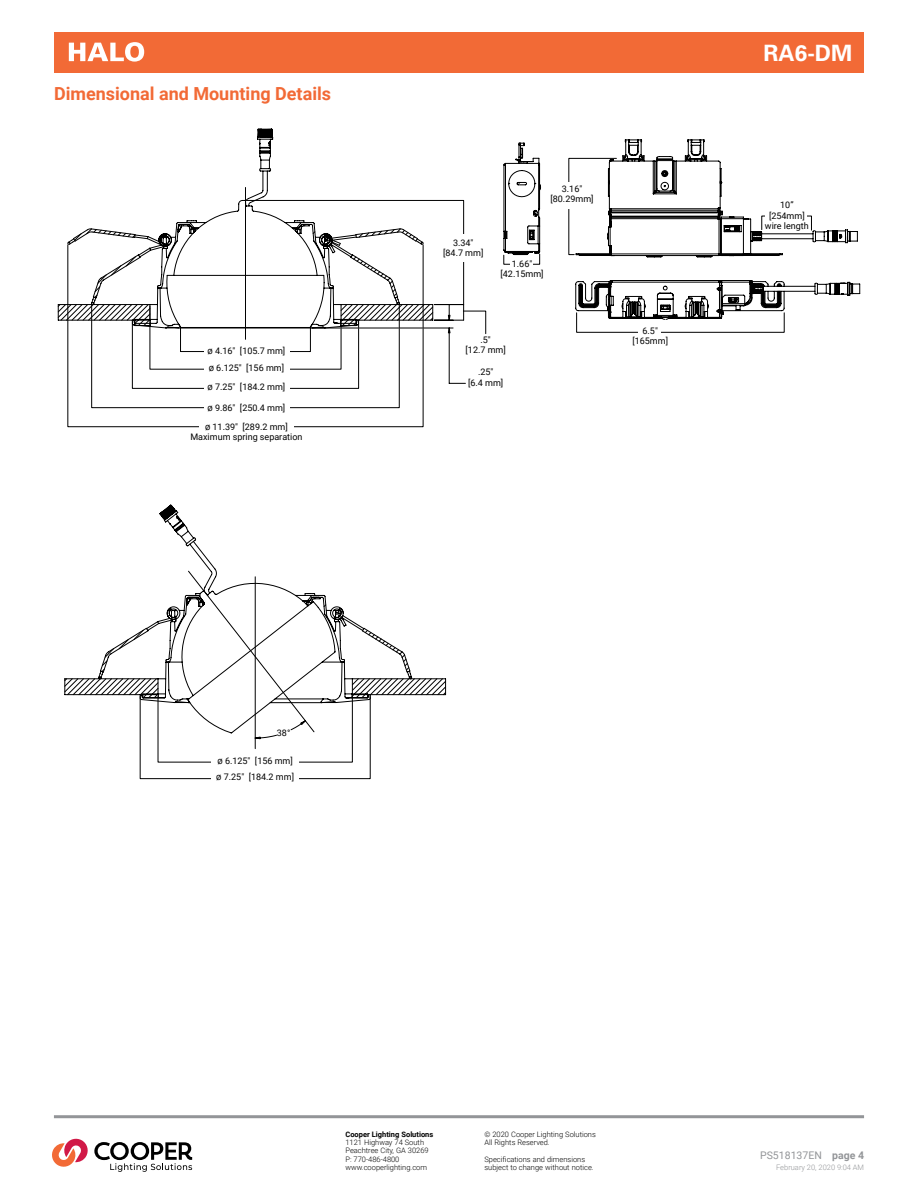
<style>
.page{position:relative;width:918px;height:1188px;background:#fff}
.page>*{position:absolute;margin:0;border:0;box-sizing:border-box;transform-origin:0 0}
.t1{font:700 22.5px "Univers LT Std";color:#fff}
.t2{font:700 18px "Roboto";color:#f26a36}
.t3{font:10.5px "Roboto";color:#939598}
.t4{font:9px/10.5px "Roboto";color:#000;text-align:center}
.t5{font:300 7.5px/8.2px "Roboto";color:#000}
.t6{font:700 7.5px "Roboto";color:#000}
.t7{font:300 7.5px "Roboto";color:#939598}
.s1{font-weight:700}
</style>
<div class="page">
<div style="left:54px;top:32px;width:810px;height:41px;background:#f26a36"></div>
<hr style="left:54px;top:1115px;width:810px;height:3px;background:#939598">
<svg style="left:575px;top:280px;width:285px;height:40px"></svg>
<svg style="left:67px;top:334px;width:399px;height:93px"></svg>
<svg style="left:242px;top:129px;width:191px;height:71px"></svg>
<div style="left:576px;top:312px;width:209px;height:21px;border:1px solid #000"></div>
<div style="left:638px;top:326px;width:22px;height:10px;background:#fff"></div>
<svg style="left:568px;top:139px;width:290px;height:119px"></svg>
<svg style="left:503px;top:143px;width:38px;height:122px"></svg>
<div style="left:565px;top:182px;width:7px;height:26px;background:#fff"></div>
<div style="left:511px;top:260px;width:22px;height:8px;background:#fff"></div>
<div style="left:204px;top:385px;width:85px;height:7px;background:#fff"></div>
<div style="left:204px;top:403px;width:85px;height:7px;background:#fff"></div>
<div style="left:199px;top:422px;width:94px;height:7px;background:#fff"></div>
<div style="left:204px;top:365px;width:85px;height:7px;background:#fff"></div>
<div style="left:204px;top:347px;width:85px;height:7px;background:#fff"></div>
<svg style="left:58px;top:200px;width:428px;height:134px"></svg>
<svg style="left:139px;top:734px;width:232px;height:45px"></svg>
<svg style="left:64px;top:504px;width:382px;height:230px"></svg>
<div style="left:211px;top:775px;width:88px;height:7px;background:#fff"></div>
<div style="left:211px;top:757px;width:88px;height:7px;background:#fff"></div>
<svg style="left:52px;top:1138px;width:140px;height:34px"></svg>
<svg style="left:69px;top:42px;width:75px;height:20px"></svg>
<h2 class="t2" style="left:54px;top:81px;width:279px">Dimensional and Mounting Details</h2>
<p class="t4" style="left:443px;top:237px;width:42px">3.34" [84.7 mm]</p>
<p class="t4" style="left:550px;top:183px;width:45px">3.16" [80.29mm]</p>
<p class="t4" style="left:501px;top:258px;width:45px">1.66" [42.15mm]</p>
<p class="t4" style="left:208px;top:345px;width:79px">Ø 4.16" [105.7 mm]</p>
<p class="t4" style="left:466px;top:334px;width:42px">.5"<br>[12.7 mm]</p>
<p class="t4" style="left:468px;top:367px;width:37px">.25"<br>[6.4 mm]</p>
<p class="t4" style="left:209px;top:363px;width:77px">Ø 6.125" [156 mm]</p>
<p class="t4" style="left:208px;top:382px;width:79px">Ø 7.25" [184.2 mm]</p>
<p class="t4" style="left:205px;top:398px;width:84px;line-height:19.2px;text-align:left">Ø 9.86" [250.4 mm]<br>Ø 11.39" [289.2 mm]</p>
<p class="t4" style="left:190px;top:432px;width:114px">Maximum spring separation</p>
<p class="t4" style="left:632px;top:325px;width:37px">6.5" [165mm]</p>
<h1 class="t1" style="left:764px;top:40px;width:90px">RA6-DM</h1>
<p class="t4" style="left:765px;top:199px;width:45px">10” [254mm] wire length</p>
<p class="t4" style="left:277px;top:727px;width:15px">38°</p>
<p class="t4" style="left:217px;top:755px;width:77px">Ø 6.125" [156 mm]</p>
<p class="t4" style="left:216px;top:772px;width:79px">Ø 7.25" [184.2 mm]</p>
<p class="t6" style="left:345px;top:1129px;width:89px">Cooper Lighting Solutions</p>
<p class="t5" style="left:345px;top:1138px;width:85px">1121 Highway 74 South<br>Peachtree City, GA 30269<br>P: 770-486-4800 www.cooperlighting.com</p>
<p class="t5" style="left:484px;top:1130px;width:113px">© 2020 Cooper Lighting Solutions<br>All Rights Reserved.</p>
<p class="t5" style="left:484px;top:1155px;width:111px">Specifications and dimensions subject to change without notice.</p>
<p class="t3" style="left:760px;top:1148px;width:105px">PS518137EN <span class="s1">page 4</span></p>
<p class="t7" style="left:776px;top:1162px;width:89px">February 20, 2020 9:04 AM</p>
</div>
